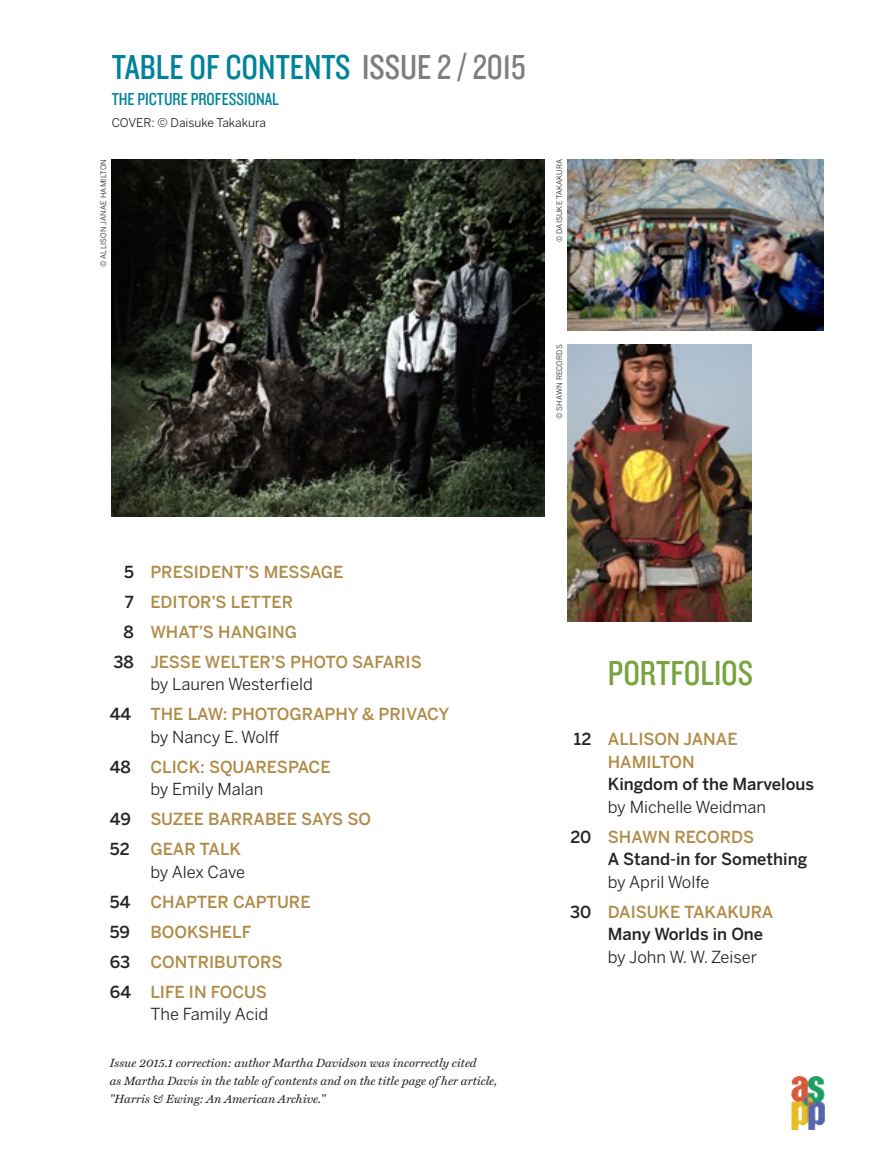
<style>
.page{position:relative;width:878px;height:1175px;background:#fff}
.page>*{position:absolute;margin:0;border:0;box-sizing:border-box;transform-origin:0 0}
.t1{font:36px "Knockout HTF29 Junior Liteweight";color:#00839a}
.t2{font:36px "Knockout HTF29 Junior Liteweight";color:#78a341}
.t3{font:18px "Knockout HTF29 Junior Liteweight";color:#00839a}
.t4{font:500 16.5px/30px "Benton Sans";color:#b08c49}
.t5{font:16.5px/30px "Benton Sans";color:#242424}
.t6{font:500 16.5px "Benton Sans";color:#242424}
.t7{font:italic 12px/18px "Miller Text";color:#231f20}
.t8{font:12px "Benton Sans";color:#231f20}
.t9{font:7.5px "Benton Sans";letter-spacing:.02em;color:#231f20}
.s1{color:#7c7e81}
.s2{color:#231f20}
.s3{color:#242424}
.s4{font-weight:400;color:#242424}
.s5{font-weight:500}
.s6{font-weight:500;color:#b08c49}
</style>
<div class="page">
<img style="left:112px;top:159px;width:432px;height:357px">
<img style="left:791px;top:1076px;width:33px;height:54px">
<img style="left:567px;top:159px;width:256px;height:171px">
<img style="left:567px;top:344px;width:185px;height:277px">
<h1 class="t1" style="left:112px;top:49px;width:415px">TABLE OF CONTENTS <span class="s1">ISSUE 2 / 2015</span></h1>
<p class="t3" style="left:112px;top:89px;width:169px">THE PICTURE PROFESSIONAL</p>
<p class="t8" style="left:112px;top:116px;width:156px">COVER: © Daisuke Takakura</p>
<p class="t9" style="left:99px;top:267px;width:110px;rotate:-90deg">© ALLISON JANAE HAMILTON</p>
<p class="t9" style="left:555px;top:242px;width:85px;rotate:-90deg">© DAISUKE TAKAKURA</p>
<p class="t9" style="left:555px;top:419px;width:76px;rotate:-90deg">© SHAWN RECORDS</p>
<p class="t4" style="left:124px;top:556px;width:221px"><span class="s2">5</span> PRESIDENT’S MESSAGE</p>
<p class="t4" style="left:125px;top:586px;width:170px"><span class="s3">7</span> EDITOR’S LETTER</p>
<p class="t4" style="left:123px;top:616px;width:175px"><span class="s3">8</span> WHAT’S HANGING</p>
<p class="t4" style="left:113px;top:646px;width:310px"><span class="s3">38</span> JESSE WELTER’S PHOTO SAFARIS</p>
<p class="t4" style="left:110px;top:669px;width:341px;text-indent:40px"><span class="s4">by Lauren Westerfield<br></span><span class="s3">44</span> THE LAW: PHOTOGRAPHY &amp; PRIVACY</p>
<p class="t4" style="left:110px;top:721px;width:222px;text-indent:40px"><span class="s4">by Nancy E. Wolff<br></span><span class="s3">48</span> CLICK: SQUARESPACE</p>
<p class="t4" style="left:110px;top:774px;width:263px;text-indent:40px"><span class="s4">by Emily Malan<br></span><span class="s3">49</span> SUZEE BARRABEE SAYS SO<br><span class="s3">52</span></p>
<p class="t4" style="left:150px;top:834px;width:92px">GEAR TALK</p>
<p class="t4" style="left:110px;top:856px;width:202px;text-indent:40px"><span class="s4">by Alex Cave<br></span><span class="s3">54</span> CHAPTER CAPTURE<br><span class="s3">59</span> BOOKSHELF<br><span class="s3">63</span> CONTRIBUTORS<br><span class="s3">64</span> LIFE IN FOCUS</p>
<p class="t5" style="left:150px;top:999px;width:119px">The Family Acid</p>
<p class="t7" style="left:110px;top:1054px;width:389px">Issue 2015.1 correction: author Martha Davidson was incorrectly cited<br>as Martha Davis in the table of contents and on the title page of her article, "Harris &amp; Ewing: An American Archive."</p>
<h1 class="t2" style="left:608px;top:654px;width:147px">PORTFOLIOS</h1>
<p class="t4" style="left:574px;top:727px;width:165px;line-height:22.5px;text-align:center"><span class="s3">12</span> ALLISON JANAE<br>HAMILTON</p>
<p class="t6" style="left:608px;top:774px;width:208px">Kingdom of the Marvelous</p>
<p class="t5" style="left:570px;top:791px;width:197px;text-indent:37px">by Michelle Weidman<br><span class="s5">20</span> <span class="s6">SHAWN RECORDS</span></p>
<p class="t6" style="left:608px;top:849px;width:201px">A Stand-in for Something</p>
<p class="t4" style="left:570px;top:866px;width:205px;text-indent:38px"><span class="s4">by April Wolfe<br></span><span class="s3">30</span> DAISUKE TAKAKURA</p>
<p class="t6" style="left:608px;top:924px;width:157px">Many Worlds in One</p>
<p class="t5" style="left:608px;top:941px;width:151px">by John W. W. Zeiser</p>
</div>
